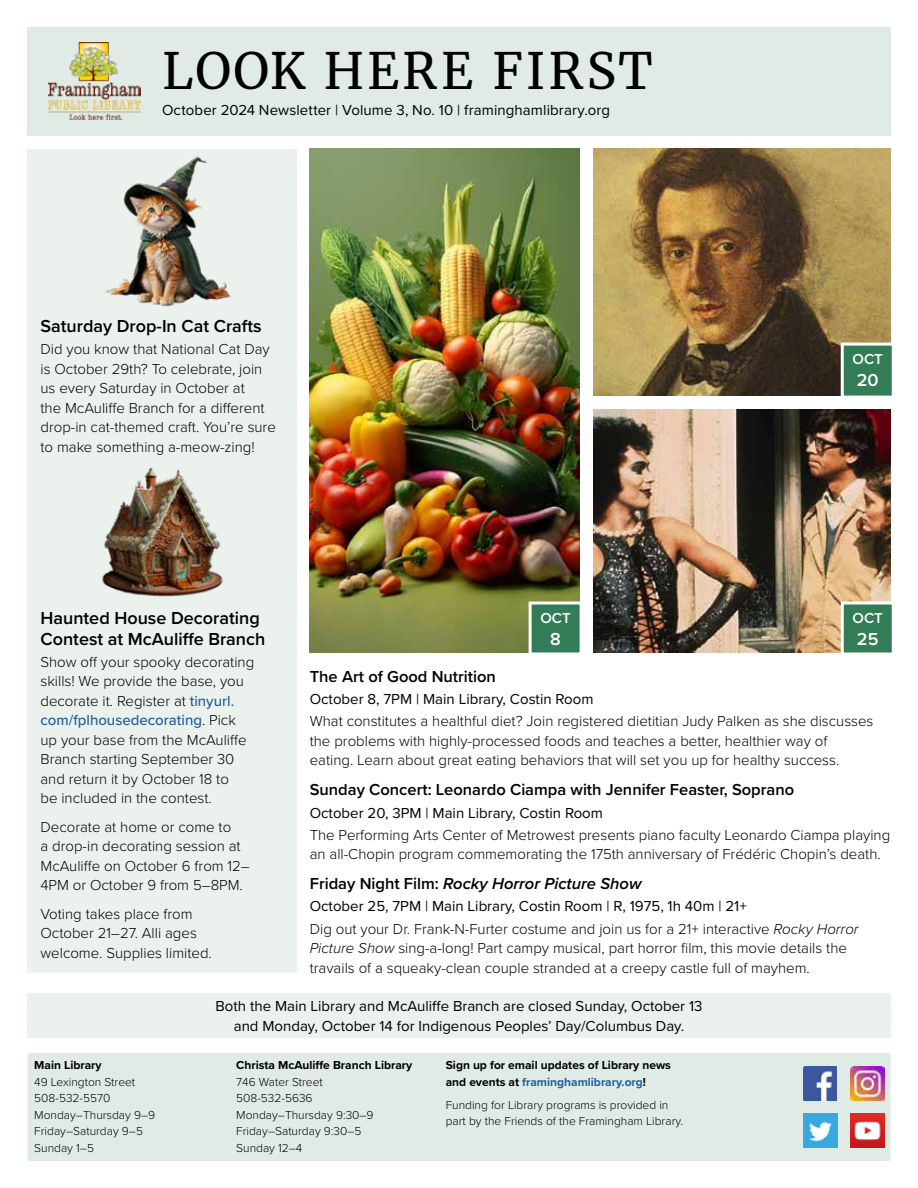
<style>
.page{position:relative;width:918px;height:1188px;background:#fff}
.page>*{position:absolute;margin:0;border:0;box-sizing:border-box;transform-origin:0 0}
.t1{font:49.5px "Merriweather";letter-spacing:.05em;color:#000}
.t2{font:600 18px/21px "Proxima Nova";color:#000}
.t3{font:600 18px "Proxima Nova";color:#fff}
.t4{font:600 16.5px "Proxima Nova";color:#000}
.t5{font:italic 600 16.5px "Proxima Nova";color:#000}
.t6{font:300 15px/19.5px "Proxima Nova";color:#000}
.t7{font:15px/19.5px "Proxima Nova";color:#000;text-align:center}
.t8{font:600 15px "Proxima Nova";color:#fff}
.t9{font:300 12px/16.5px "Proxima Nova";color:#000}
.t10{font:700 12px/16.5px "Proxima Nova";color:#000}
.s1{font-weight:500;color:#215e9e}
.s2{font-style:normal}
.s3{font-weight:400}
.s4{font-style:italic}
.s5{color:#215e9e}
</style>
<div class="page">
<div style="left:28px;top:1053px;width:862px;height:108px;background:#e0ebe6"></div>
<div style="left:27px;top:27px;width:864px;height:109px;background:#e0ebe6"></div>
<img style="left:48px;top:42px;width:93px;height:78px">
<img style="left:803px;top:1114px;width:34px;height:34px">
<img style="left:803px;top:1067px;width:34px;height:33px">
<img style="left:851px;top:1066px;width:33px;height:34px">
<img style="left:851px;top:1114px;width:33px;height:34px">
<img style="left:593px;top:409px;width:298px;height:243px">
<div style="left:842px;top:603px;width:51px;height:51px;background:#327c57"></div>
<div style="left:841px;top:602px;width:54px;height:54px;border:3px solid #fff"></div>
<div style="left:27px;top:149px;width:270px;height:824px;background:#ebf2ee"></div>
<img style="left:593px;top:148px;width:298px;height:247px">
<div style="left:842px;top:344px;width:51px;height:53px;background:#327c57"></div>
<div style="left:841px;top:343px;width:54px;height:56px;border:3px solid #fff"></div>
<img style="left:310px;top:148px;width:270px;height:504px">
<div style="left:530px;top:603px;width:51px;height:51px;background:#327c57"></div>
<div style="left:529px;top:602px;width:54px;height:54px;border:3px solid #fff"></div>
<div style="left:27px;top:993px;width:864px;height:45px;background:#ebf2ee"></div>
<img style="left:102px;top:467px;width:121px;height:130px">
<img style="left:105px;top:156px;width:126px;height:151px">
<h1 class="t1" style="left:162px;top:37px;width:492px">LOOK HERE FIRST</h1>
<p class="t7" style="left:162px;top:100px;width:449px">October 2024 Newsletter | Volume 3, No. 10 | framinghamlibrary.org</p>
<p class="t2" style="left:40px;top:315px;width:223px">Saturday Drop-In Cat Crafts</p>
<p class="t6" style="left:40px;top:339px;width:237px">Did you know that National Cat Day is October 29th? To celebrate, join us every Saturday in October at<br>the McAuliffe Branch for a different drop-in cat-themed craft. You’re sure to make something a-meow-zing!</p>
<p class="t8" style="left:853px;top:348px;width:32px">OCT</p>
<p class="t3" style="left:857px;top:366px;width:23px">20</p>
<p class="t2" style="left:40px;top:607px;width:226px">Haunted House Decorating<br>Contest at McAuliffe Branch</p>
<p class="t6" style="left:40px;top:651px;width:215px">Show off your spooky decorating skills! We provide the base, you decorate it. Register at <span class="s1">tinyurl. com/fplhousedecorating</span>. Pick up your base from the McAuliffe<br>Branch starting September 30 and return it by October 18 to<br>be included in the contest.</p>
<p class="t6" style="left:40px;top:816px;width:211px">Decorate at home or come to<br>a drop-in decorating session at<br>McAuliffe on October 6 from 12–<br>4PM or October 9 from 5–8PM.</p>
<p class="t6" style="left:40px;top:903px;width:173px">Voting takes place from<br>October 21–27. Alli ages welcome. Supplies limited.</p>
<p class="t8" style="left:540px;top:607px;width:32px">OCT</p>
<p class="t3" style="left:550px;top:625px;width:12px">8</p>
<p class="t8" style="left:853px;top:607px;width:32px">OCT</p>
<p class="t3" style="left:857px;top:625px;width:23px">25</p>
<p class="t4" style="left:310px;top:664px;width:188px">The Art of Good Nutrition</p>
<p class="t7" style="left:310px;top:689px;width:285px">October 8, 7PM | Main Library, Costin Room</p>
<p class="t6" style="left:310px;top:711px;width:565px">What constitutes a healthful diet? Join registered dietitian Judy Palken as she discusses the problems with highly-processed foods and teaches a better, healthier way of eating. Learn about great eating behaviors that will set you up for healthy success.</p>
<p class="t4" style="left:310px;top:778px;width:486px">Sunday Concert: Leonardo Ciampa with Jennifer Feaster, Soprano</p>
<p class="t7" style="left:310px;top:802px;width:295px">October 20, 3PM | Main Library, Costin Room</p>
<p class="t6" style="left:310px;top:824px;width:582px">The Performing Arts Center of Metrowest presents piano faculty Leonardo Ciampa playing an all-Chopin program commemorating the 175th anniversary of Frédéric Chopin’s death.</p>
<p class="t5" style="left:310px;top:871px;width:333px"><span class="s2">Friday Night Film:</span> Rocky Horror Picture Show</p>
<p class="t6" style="left:310px;top:894px;width:550px;line-height:22.2px"><span class="s3">October 25, 7PM | Main Library, Costin Room | R, 1975, 1h 40m | 21+<br></span>Dig out your Dr. Frank-N-Furter costume and join us for a 21+ interactive <span class="s4">Rocky Horror</span></p>
<p class="t6" style="left:310px;top:937px;width:539px"><span class="s4">Picture Show</span> sing-a-long! Part campy musical, part horror film, this movie details the travails of a squeaky-clean couple stranded at a creepy castle full of mayhem.</p>
<p class="t10" style="left:34px;top:1057px;width:69px">Main Library</p>
<p class="t9" style="left:34px;top:1073px;width:122px">49 Lexington Street<br>508-532-5570<br>Monday–Thursday 9–9<br>Friday–Saturday 9–5<br>Sunday 1–5</p>
<p class="t7" style="left:215px;top:996px;width:489px">Both the Main Library and McAuliffe Branch are closed Sunday, October 13 and Monday, October 14 for Indigenous Peoples’ Day/Columbus Day.</p>
<p class="t10" style="left:236px;top:1057px;width:178px">Christa McAuliffe Branch Library</p>
<p class="t9" style="left:236px;top:1073px;width:139px">746 Water Street<br>508-532-5636<br>Monday–Thursday 9:30–9<br>Friday–Saturday 9:30–5<br>Sunday 12–4</p>
<p class="t10" style="left:446px;top:1057px;width:227px">Sign up for email updates of Library news and events at <span class="s5">framinghamlibrary.org</span>!</p>
<p class="t9" style="left:446px;top:1096px;width:239px">Funding for Library programs is provided in part by the Friends of the Framingham Library.</p>
</div>
